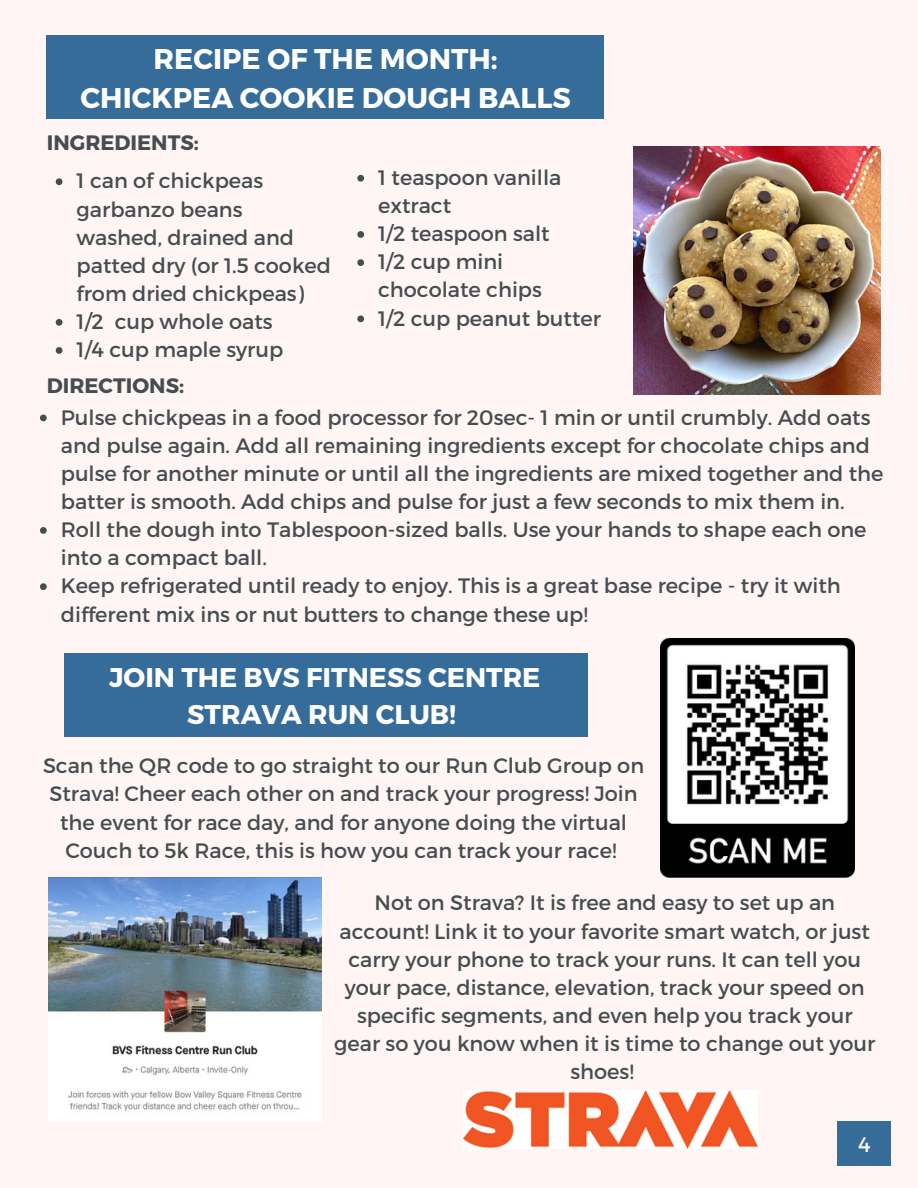
<style>
.page{position:relative;width:918px;height:1188px;background:#fff5f5}
.page>*{position:absolute;margin:0;border:0;box-sizing:border-box;transform-origin:0 0}
.t1{font:700 28.5px/39.3px "Montserrat";color:#fff;text-align:center}
.t2{font:700 27px/37.2px "Montserrat";color:#fff;text-align:center}
.t3{font:20.85px/28.2px "Montserrat";color:#464d50}
.t4{font:700 20.85px "Montserrat";color:#464d50}
.t5{font:20.85px "Montserrat";color:#fff5f5}
</style>
<div class="page">
<div style="left:838px;top:1122px;width:53px;height:44px;background:#356c9a"></div>
<div style="left:64px;top:653px;width:524px;height:84px;background:#356c9a"></div>
<div style="left:47px;top:35px;width:557px;height:84px;background:#356c9a"></div>
<img style="left:661px;top:638px;width:193px;height:240px">
<img style="left:48px;top:877px;width:274px;height:235px">
<img style="left:464px;top:1091px;width:294px;height:57px">
<img style="left:633px;top:147px;width:248px;height:247px">
<svg style="left:56px;top:178px;width:6px;height:7px"></svg>
<svg style="left:56px;top:319px;width:6px;height:7px"></svg>
<svg style="left:56px;top:347px;width:6px;height:7px"></svg>
<svg style="left:357px;top:175px;width:7px;height:7px"></svg>
<svg style="left:357px;top:231px;width:7px;height:7px"></svg>
<svg style="left:357px;top:259px;width:7px;height:7px"></svg>
<svg style="left:357px;top:315px;width:7px;height:7px"></svg>
<svg style="left:40px;top:415px;width:7px;height:6px"></svg>
<svg style="left:40px;top:527px;width:7px;height:7px"></svg>
<svg style="left:40px;top:583px;width:7px;height:7px"></svg>
<p class="t1" style="left:81px;top:38px;width:492px">RECIPE OF THE MONTH:<br>CHICKPEA COOKIE DOUGH BALLS</p>
<p class="t4" style="left:47px;top:129px;width:154px">INGREDIENTS:</p>
<p class="t3" style="left:77px;top:166px;width:256px">1 can of chickpeas garbanzo beans washed, drained and patted dry (or 1.5 cooked from dried chickpeas)</p>
<p class="t3" style="left:77px;top:307px;width:29px">1/2</p>
<p class="t3" style="left:77px;top:307px;width:208px;text-indent:38px">cup whole oats<br>1/4 cup maple syrup</p>
<p class="t3" style="left:378px;top:162px;width:185px">1 teaspoon vanilla extract</p>
<p class="t3" style="left:378px;top:219px;width:173px">1/2 teaspoon salt</p>
<p class="t3" style="left:378px;top:247px;width:165px">1/2 cup mini chocolate chips</p>
<p class="t3" style="left:378px;top:303px;width:224px">1/2 cup peanut butter</p>
<p class="t4" style="left:47px;top:372px;width:139px">DIRECTIONS:</p>
<p class="t3" style="left:61px;top:402px;width:824px">Pulse chickpeas in a food processor for 20sec- 1 min or until crumbly. Add oats and pulse again. Add all remaining ingredients except for chocolate chips and pulse for another minute or until all the ingredients are mixed together and the batter is smooth. Add chips and pulse for just a few seconds to mix them in.</p>
<p class="t3" style="left:61px;top:515px;width:807px">Roll the dough into Tablespoon-sized balls. Use your hands to shape each one into a compact ball.</p>
<p class="t3" style="left:61px;top:571px;width:781px">Keep refrigerated until ready to enjoy. This is a great base recipe - try it with different mix ins or nut butters to change these up!</p>
<p class="t2" style="left:109px;top:658px;width:433px">JOIN THE BVS FITNESS CENTRE<br>STRAVA RUN CLUB!</p>
<p class="t3" style="left:43px;top:751px;width:603px;text-align:center">Scan the QR code to go straight to our Run Club Group on Strava! Cheer each other on and track your progress! Join the event for race day, and for anyone doing the virtual Couch to 5k Race, this is how you can track your race!</p>
<h2 class="t3" style="left:334px;top:888px;width:543px;text-align:center">Not on Strava? It is free and easy to set up an account! Link it to your favorite smart watch, or just carry your phone to track your runs. It can tell you your pace, distance, elevation, track your speed on specific segments, and even help you track your gear so you know when it is time to change out your shoes!</h2>
<p class="t5" style="left:858px;top:1131px;width:14px">4</p>
</div>
